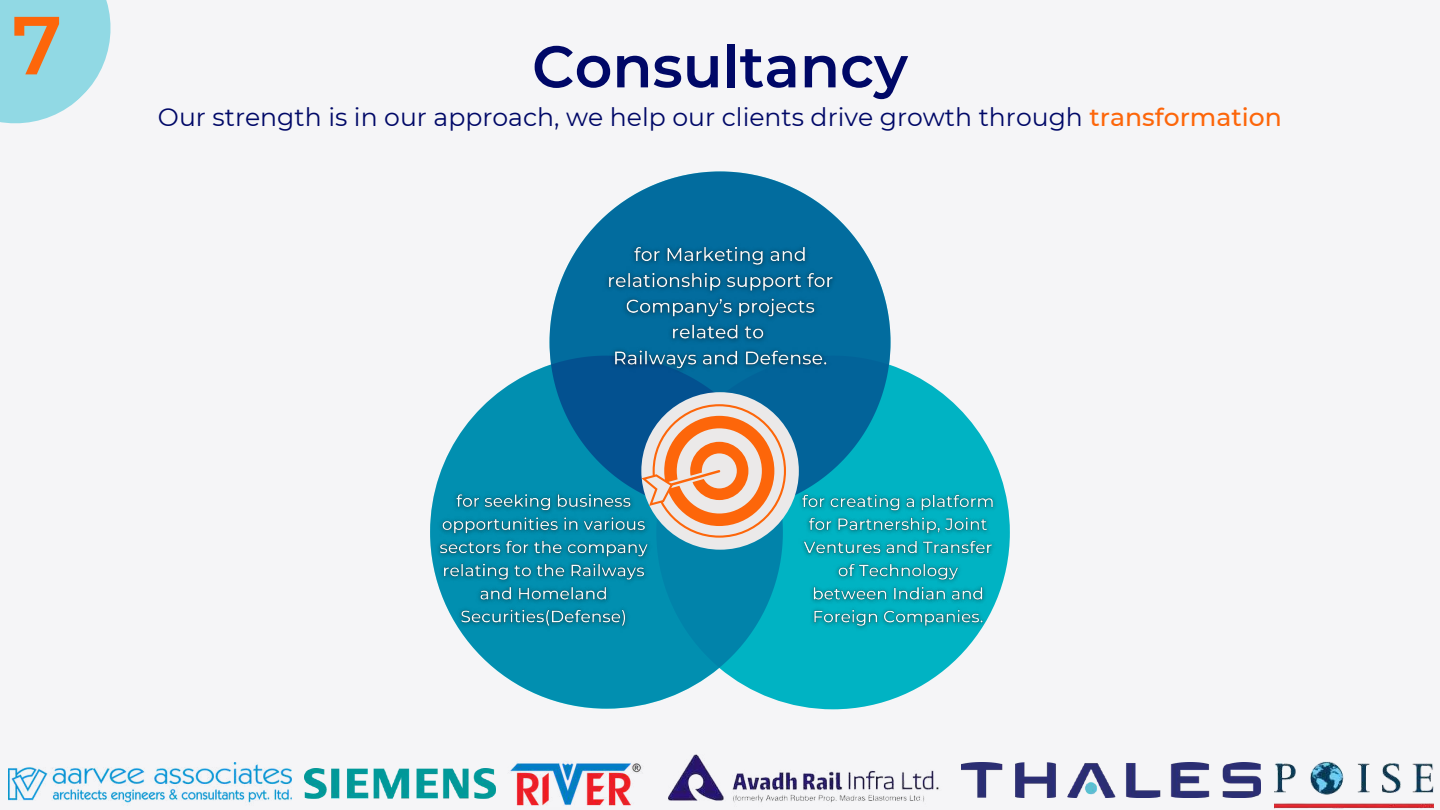
<style>
.page{position:relative;width:1440px;height:810px;background:#f5f5f7}
.page>*{position:absolute;margin:0;border:0;box-sizing:border-box;transform-origin:0 0}
.t1{font:600 82.2px "Montserrat";color:#fd660a}
.t2{font:600 58.6px "Montserrat";color:#000867}
.t3{font:25.1px "Montserrat";color:#000867}
.s1{font-weight:500;color:#fd660a}
</style>
<div class="page">
<svg style="left:550px;top:171px;width:341px;height:185px;fill:#026c9e"></svg>
<svg style="left:783px;top:356px;width:227px;height:353px;fill:#00b3c3"></svg>
<svg style="left:430px;top:356px;width:353px;height:353px"></svg>
<div style="left:641px;top:392px;width:158px;height:158px;background:#ebe9e9;border-radius:50%"></div>
<svg style="left:642px;top:404px;width:144px;height:134px"></svg>
<img style="left:305px;top:769px;width:190px;height:30px">
<img style="left:8px;top:763px;width:283px;height:40px">
<img style="left:510px;top:763px;width:132px;height:43px">
<img style="left:1274px;top:761px;width:159px;height:48px">
<img style="left:668px;top:754px;width:271px;height:49px">
<img style="left:962px;top:762px;width:298px;height:35px">
<img style="left:599px;top:235px;width:242px;height:144px">
<img style="left:431px;top:483px;width:225px;height:152px">
<img style="left:794px;top:483px;width:208px;height:166px">
<svg style="left:0;top:0;width:111px;height:124px;background:#9fdde6"></svg>
<h1 class="t1" style="left:12px;top:-5px;width:51px">7</h1>
<h2 class="t2" style="left:532px;top:31px;width:377px">Consultancy</h2>
<p class="t3" style="left:158px;top:101px;width:1126px">Our strength is in our approach, we help our clients drive growth through <span class="s1">transformation</span></p>
</div>
